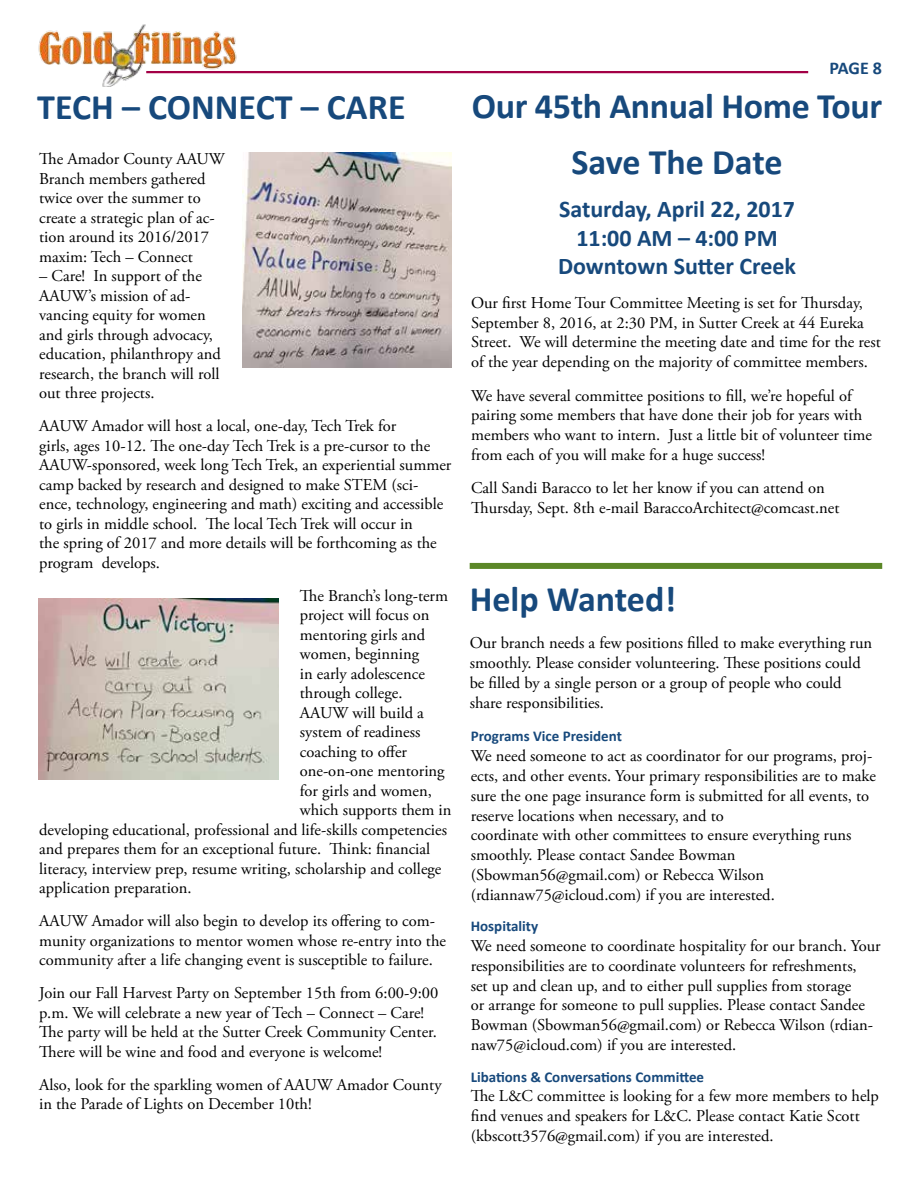
<style>
.page{position:relative;width:918px;height:1188px;background:#fff}
.page>*{position:absolute;margin:0;border:0;box-sizing:border-box;transform-origin:0 0}
.t1{font:700 36px/56.7px "Calibri";letter-spacing:-.01em;color:#17497c;text-align:center}
.t2{font:700 24px/28.8px "Calibri";color:#17497c;text-align:center}
.t3{font:700 18px "Calibri";color:#17497c}
.t4{font:16.5px/19.8px "Adobe Garamond Pro";color:#000}
.t5{font:700 15px "Calibri";color:#17497c}
</style>
<div class="page">
<img style="left:38px;top:24px;width:234px;height:62px">
<hr style="left:146px;top:71px;width:662px;height:2px;background:#a30046">
<div style="left:470px;top:563px;width:412px;height:6px;background:#5b8727"></div>
<img style="left:242px;top:152px;width:210px;height:215px">
<img style="left:38px;top:598px;width:240px;height:181px">
<h1 class="t1" style="left:37px;top:78px;width:370px">TECH – CONNECT – CARE</h1>
<p class="t4" style="left:39px;top:150px;width:187px">The Amador County AAUW<br>Branch members gathered twice over the summer to create a strategic plan of ac&shy;tion around its 2016/2017 maxim: Tech – Connect</p>
<p class="t4" style="left:39px;top:267px;width:183px">– Care! In support of the<br>AAUW’s mission of ad&shy;vancing equity for women and girls through advocacy, education, philanthropy and research, the branch will roll out three projects.</p>
<p class="t4" style="left:39px;top:417px;width:414px">AAUW Amador will host a local, one-day, Tech Trek for<br>girls, ages 10-12. The one-day Tech Trek is a pre-cursor to the AAUW-sponsored, week long Tech Trek, an experiential summer camp backed by research and designed to make STEM (sci&shy;ence, technology, engineering and math) exciting and accessible to girls in middle school. The local Tech Trek will occur in<br>the spring of 2017 and more details will be forthcoming as the program develops.</p>
<p class="t4" style="left:300px;top:586px;width:150px">The Branch’s long-term</p>
<p class="t4" style="left:300px;top:606px;width:131px">project will focus on</p>
<p class="t4" style="left:300px;top:625px;width:127px">mentoring girls and</p>
<p class="t4" style="left:300px;top:645px;width:121px">women, beginning</p>
<p class="t4" style="left:300px;top:664px;width:127px">in early adolescence</p>
<p class="t4" style="left:300px;top:684px;width:104px">through college.</p>
<p class="t4" style="left:300px;top:703px;width:126px">AAUW will build a</p>
<p class="t4" style="left:300px;top:723px;width:122px">system of readiness</p>
<p class="t4" style="left:300px;top:742px;width:109px">coaching to offer</p>
<p class="t4" style="left:300px;top:762px;width:146px">one-on-one mentoring</p>
<p class="t4" style="left:300px;top:781px;width:134px">for girls and women,</p>
<p class="t4" style="left:300px;top:801px;width:153px">which supports them in</p>
<p class="t4" style="left:39px;top:820px;width:409px">developing educational, professional and life-skills competencies</p>
<p class="t4" style="left:39px;top:840px;width:393px">and prepares them for an exceptional future. Think: financial</p>
<p class="t4" style="left:39px;top:859px;width:404px">literacy, interview prep, resume writing, scholarship and college</p>
<p class="t4" style="left:39px;top:879px;width:154px">application preparation.</p>
<p class="t4" style="left:39px;top:912px;width:408px">AAUW Amador will also begin to develop its offering to com&shy;munity organizations to mentor women whose re-entry into the community after a life changing event is susceptible to failure.</p>
<p class="t4" style="left:39px;top:984px;width:401px">Join our Fall Harvest Party on September 15th from 6:00-9:00 p.m. We will celebrate a new year of Tech – Connect – Care!<br>The party will be held at the Sutter Creek Community Center.<br>There will be wine and food and everyone is welcome!</p>
<p class="t4" style="left:39px;top:1075px;width:404px">Also, look for the sparkling women of AAUW Amador County in the Parade of Lights on December 10th!</p>
<p class="t3" style="left:830px;top:57px;width:54px">PAGE 8</p>
<h1 class="t1" style="left:472px;top:77px;width:412px">Our 45th Annual Home Tour<br>Save The Date</h1>
<h2 class="t2" style="left:558px;top:194px;width:240px">Saturday, April 22, 2017<br>11:00 AM – 4:00 PM<br>Downtown Sutter Creek</h2>
<p class="t4" style="left:471px;top:293px;width:411px">Our first Home Tour Committee Meeting is set for Thursday, September 8, 2016, at 2:30 PM, in Sutter Creek at 44 Eureka Street. We will determine the meeting date and time for the rest of the year depending on the majority of committee members.</p>
<p class="t4" style="left:471px;top:386px;width:402px">We have several committee positions to fill, we’re hopeful of pairing some members that have done their job for years with members who want to intern. Just a little bit of volunteer time from each of you will make for a huge success!</p>
<p class="t4" style="left:471px;top:479px;width:370px">Call Sandi Baracco to let her know if you can attend on<br>Thursday, Sept. 8th e-mail BaraccoArchitect@comcast.net</p>
<h1 class="t1" style="left:470px;top:571px;width:208px">Help Wanted!</h1>
<p class="t4" style="left:470px;top:634px;width:404px">Our branch needs a few positions filled to make everything run smoothly. Please consider volunteering. These positions could be filled by a single person or a group of people who could share responsibilities.</p>
<p class="t5" style="left:471px;top:727px;width:153px">Programs Vice President</p>
<p class="t4" style="left:471px;top:747px;width:407px">We need someone to act as coordinator for our programs, proj&shy;ects, and other events. Your primary responsibilities are to make sure the one page insurance form is submitted for all events, to reserve locations when necessary, and to<br>coordinate with other committees to ensure everything runs smoothly. Please contact Sandee Bowman (Sbowman56@gmail.com) or Rebecca Wilson (rdiannaw75@icloud.com) if you are interested.</p>
<p class="t5" style="left:471px;top:917px;width:69px">Hospitality</p>
<p class="t4" style="left:471px;top:936px;width:411px">We need someone to coordinate hospitality for our branch. Your responsibilities are to coordinate volunteers for refreshments,<br>set up and clean up, and to either pull supplies from storage<br>or arrange for someone to pull supplies. Please contact Sandee Bowman (Sbowman56@gmail.com) or Rebecca Wilson (rdian&shy;naw75@icloud.com) if you are interested.</p>
<p class="t5" style="left:471px;top:1067px;width:235px">Libations &amp; Conversations Committee</p>
<p class="t4" style="left:471px;top:1087px;width:410px">The L&amp;C committee is looking for a few more members to help find venues and speakers for L&amp;C. Please contact Katie Scott (kbscott3576@gmail.com) if you are interested.</p>
</div>
